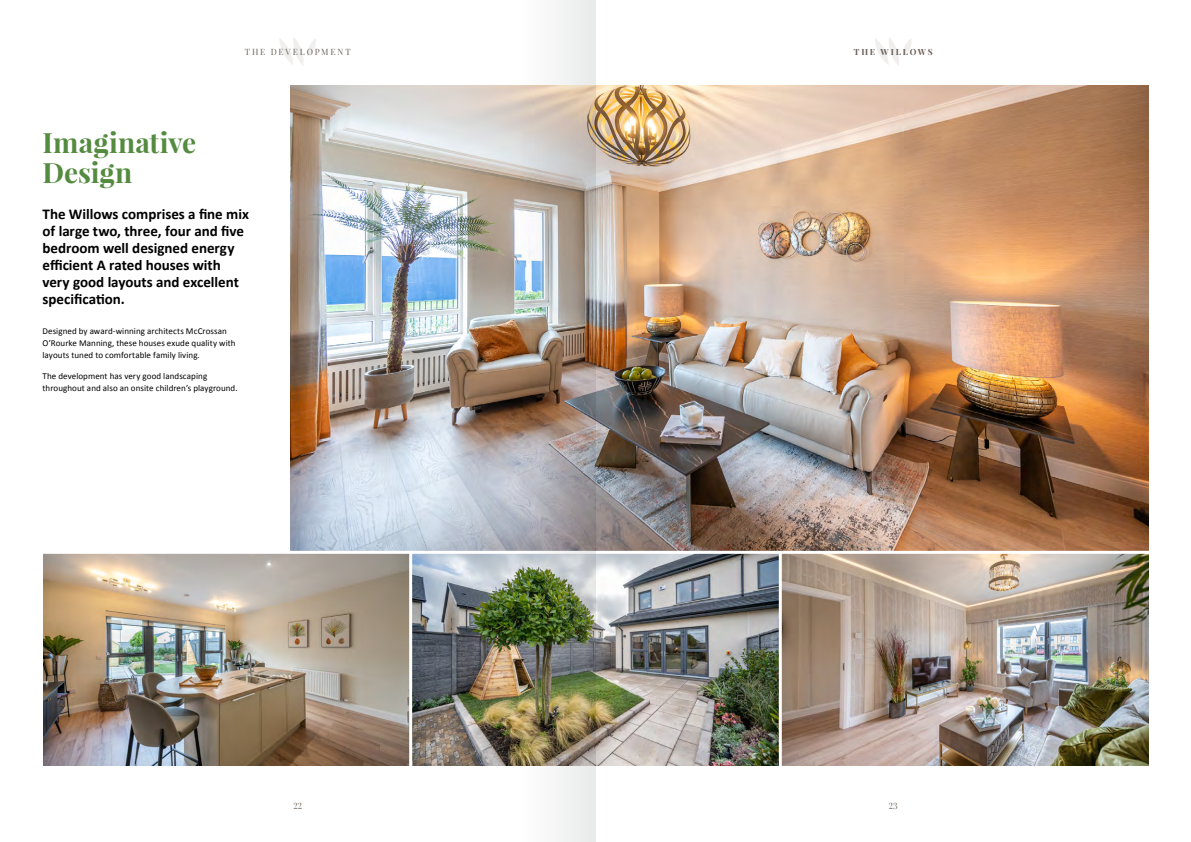
<style>
.page{position:relative;width:1191px;height:842px;background:#fff}
.page>*{position:absolute;margin:0;border:0;box-sizing:border-box;transform-origin:0 0}
.t1{font:700 28px/30px "Playfair Display";color:#548b40}
.t2{font:700 15px/17px "Calibri";letter-spacing:-.005em;color:#000}
.t3{font:9px/12px "Calibri";letter-spacing:.005em;color:#000}
.t4{font:8.5px "Playfair Display";letter-spacing:.215em;color:#6b5e55}
.t5{font:700 8.5px "Playfair Display";letter-spacing:.215em;color:#6b5e55}
</style>
<div class="page">
<img style="left:291px;top:85px;width:857px;height:466px">
<img style="left:43px;top:554px;width:1105px;height:211px">
<hr style="left:409px;top:552px;width:3px;height:220px;background:#fff">
<hr style="left:779px;top:552px;width:3px;height:220px;background:#fff">
<svg style="left:279px;top:38px;width:37px;height:27px"></svg>
<svg style="left:875px;top:37px;width:37px;height:29px"></svg>
<img style="left:471px;top:0;width:124px;height:842px">
<h1 class="t1" style="left:43px;top:127px;width:155px">Imaginative<br>Design</h1>
<p class="t4" style="left:245px;top:47px;width:107px">THE DEVELOPMENT</p>
<h2 class="t2" style="left:43px;top:205px;width:208px">The Willows comprises a fine mix of large two, three, four and five bedroom well designed energy efficient A rated houses with very good layouts and excellent specification.</h2>
<p class="t3" style="left:43px;top:325px;width:195px">Designed by award-winning architects McCrossan<br>O’Rourke Manning, these houses exude quality with layouts tuned to comfortable family living.</p>
<p class="t3" style="left:43px;top:370px;width:197px">The development has very good landscaping throughout and also an onsite children’s playground.</p>
<p class="t5" style="left:853px;top:47px;width:80px">THE WILLOWS</p>
<p class="t4" style="left:293px;top:800px;width:10px">22</p>
<p class="t4" style="left:888px;top:800px;width:10px">23</p>
</div>
